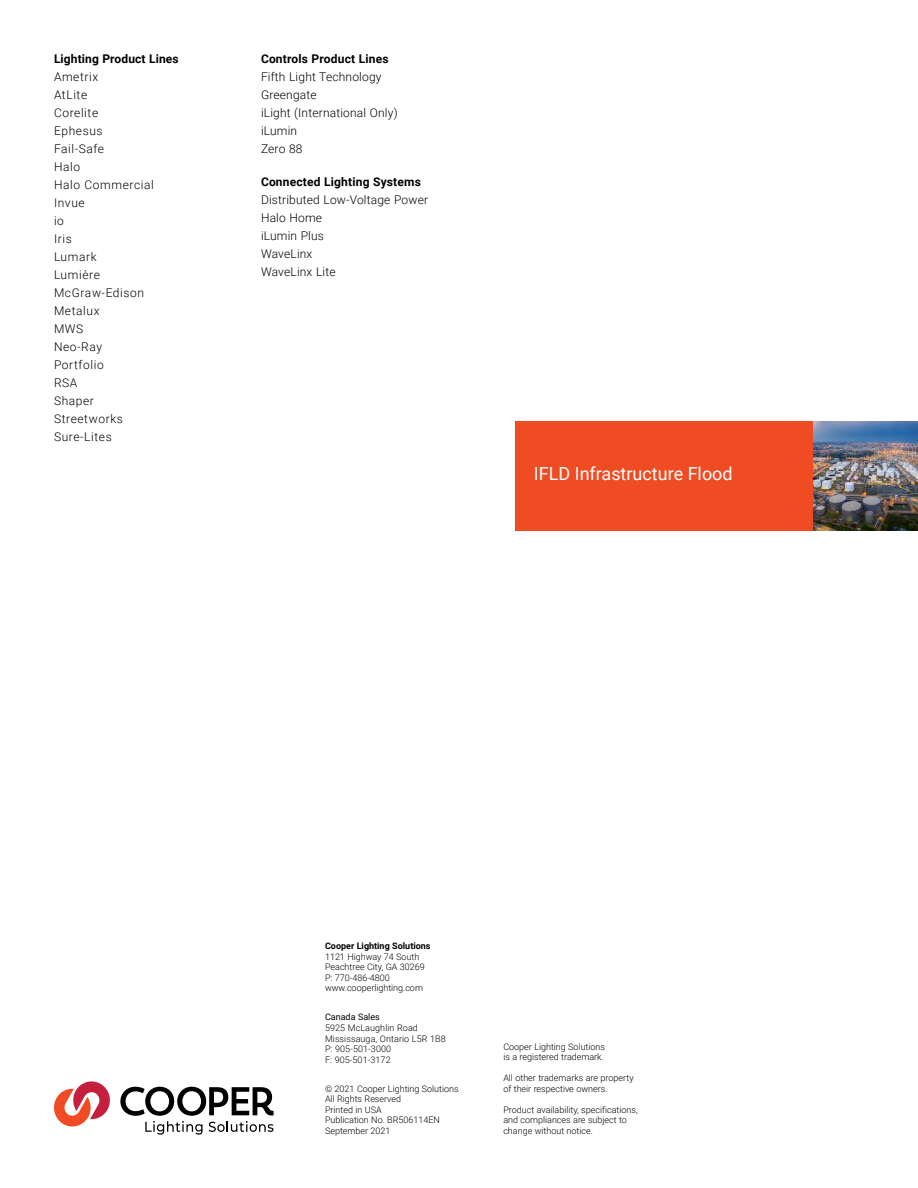
<style>
.page{position:relative;width:918px;height:1188px;background:#fff}
.page>*{position:absolute;margin:0;border:0;box-sizing:border-box;transform-origin:0 0}
.t1{font:18px "Roboto";color:#fff}
.t2{font:300 12px/18px "Roboto";letter-spacing:.04em;color:#000}
.t3{font:300 12px/18px "Roboto";letter-spacing:.015em;color:#000}
.t4{font:700 12px "Roboto";letter-spacing:.015em;color:#000}
.t5{font:300 9px/10.5px "Roboto";color:#000}
.t6{font:700 9px "Roboto";color:#000}
.t7{font:9px "Roboto";color:#000}
</style>
<div class="page">
<div style="left:516px;top:421px;width:402px;height:109px;background:#f04c24"></div>
<img style="left:814px;top:421px;width:104px;height:109px">
<svg style="left:54px;top:1081px;width:56px;height:46px"></svg>
<svg style="left:120px;top:1087px;width:154px;height:48px"></svg>
<h2 class="t4" style="left:54px;top:50px;width:126px">Lighting Product Lines</h2>
<h2 class="t2" style="left:54px;top:67px;width:101px">Ametrix<br>AtLite<br>Corelite<br>Ephesus<br>Fail-Safe<br>Halo<br>Halo Commercial<br>Invue<br>io<br>Iris<br>Lumark<br>Lumière<br>McGraw-Edison<br>Metalux<br>MWS<br>Neo-Ray<br>Portfolio<br>RSA<br>Shaper<br>Streetworks<br>Sure-Lites</h2>
<h2 class="t4" style="left:261px;top:50px;width:129px">Controls Product Lines</h2>
<h2 class="t3" style="left:261px;top:67px;width:138px">Fifth Light Technology<br>Greengate<br>iLight (International Only) iLumin<br>Zero 88</h2>
<h2 class="t4" style="left:261px;top:173px;width:161px">Connected Lighting Systems</h2>
<h2 class="t3" style="left:261px;top:190px;width:169px">Distributed Low-Voltage Power<br>Halo Home<br>iLumin Plus<br>WaveLinx<br>WaveLinx Lite</h2>
<h1 class="t1" style="left:534px;top:461px;width:200px">IFLD Infrastructure Flood</h1>
<p class="t6" style="left:325px;top:940px;width:107px">Cooper Lighting Solutions</p>
<p class="t5" style="left:325px;top:951px;width:101px">1121 Highway 74 South<br>Peachtree City, GA 30269<br>P: 770-486-4800 www.cooperlighting.com</p>
<p class="t7" style="left:325px;top:1010px;width:56px">Canada Sales</p>
<p class="t5" style="left:325px;top:1022px;width:122px">5925 McLaughlin Road<br>Mississauga, Ontario L5R 1B8<br>P: 905-501-3000<br>F: 905-501-3172</p>
<p class="t5" style="left:325px;top:1083px;width:135px">© 2021 Cooper Lighting Solutions<br>All Rights Reserved<br>Printed in USA<br>Publication No. BR506114EN<br>September 2021</p>
<p class="t5" style="left:503px;top:1041px;width:103px">Cooper Lighting Solutions is a registered trademark.</p>
<p class="t5" style="left:503px;top:1073px;width:132px">All other trademarks are property of their respective owners.</p>
<p class="t5" style="left:503px;top:1104px;width:136px">Product availability, specifications, and compliances are subject to change without notice.</p>
</div>
